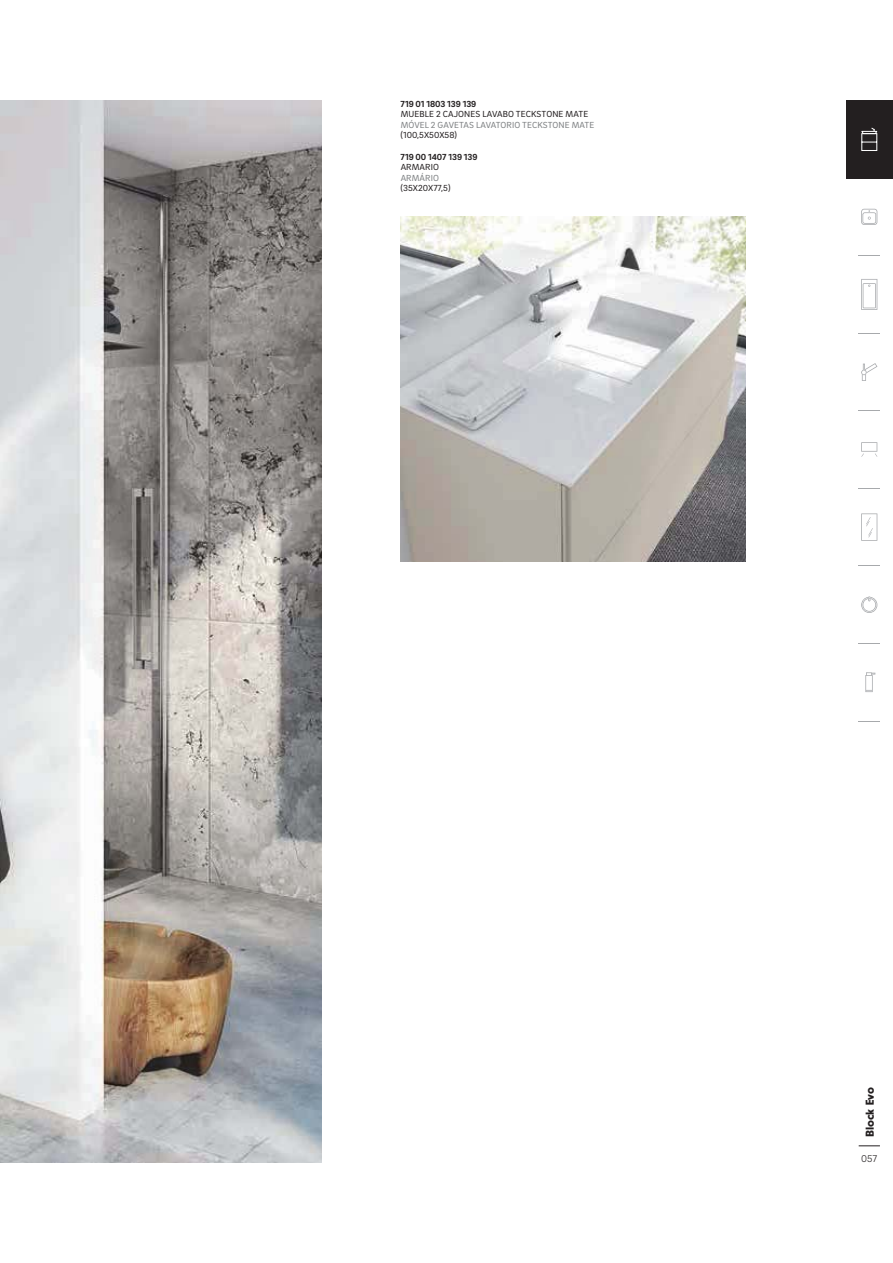
<style>
.page{position:relative;width:893px;height:1263px;background:#fff}
.page>*{position:absolute;margin:0;border:0;box-sizing:border-box;transform-origin:0 0}
.t1{font:12px "Neuzeit Gro T Blac";color:#231f20}
.t2{font:300 10.05px "Brix Sans";color:#231f20}
.t3{font:9px "Brix Sans";letter-spacing:.015em;color:#231f20}
.t4{font:9px "Brix Sans";letter-spacing:.015em;color:#7e8183}
.t5{font:700 9px "Brix Sans";color:#231f20}
</style>
<div class="page">
<svg style="left:859px;top:721px;width:21px;height:1px"></svg>
<svg style="left:859px;top:643px;width:21px;height:1px"></svg>
<svg style="left:859px;top:410px;width:21px;height:1px"></svg>
<svg style="left:859px;top:488px;width:21px;height:1px"></svg>
<svg style="left:859px;top:255px;width:21px;height:1px"></svg>
<svg style="left:859px;top:178px;width:21px;height:1px"></svg>
<svg style="left:859px;top:333px;width:21px;height:1px"></svg>
<svg style="left:865px;top:672px;width:10px;height:20px"></svg>
<svg style="left:861px;top:596px;width:16px;height:17px"></svg>
<svg style="left:861px;top:209px;width:16px;height:16px"></svg>
<svg style="left:861px;top:442px;width:16px;height:15px"></svg>
<svg style="left:861px;top:513px;width:16px;height:28px"></svg>
<svg style="left:861px;top:279px;width:16px;height:31px"></svg>
<svg style="left:861px;top:363px;width:16px;height:18px"></svg>
<svg style="left:859px;top:1146px;width:21px;height:1px"></svg>
<div style="left:846px;top:100px;width:47px;height:78px;background:#231f20"></div>
<svg style="left:861px;top:127px;width:17px;height:24px"></svg>
<img style="left:401px;top:217px;width:345px;height:345px">
<img style="left:0;top:101px;width:322px;height:1062px">
<p class="t5" style="left:401px;top:101px;width:77px">719 01 1803 139 139</p>
<p class="t3" style="left:401px;top:111px;width:189px">MUEBLE 2 CAJONES LAVABO TECKSTONE MATE</p>
<p class="t4" style="left:401px;top:122px;width:195px">MÓVEL 2 GAVETAS LAVATORIO TECKSTONE MATE</p>
<p class="t3" style="left:401px;top:132px;width:58px">(100,5X50X58)</p>
<p class="t5" style="left:401px;top:153px;width:78px">719 00 1407 139 139</p>
<p class="t3" style="left:401px;top:164px;width:40px">ARMARIO</p>
<p class="t4" style="left:401px;top:174px;width:40px">ARMÁRIO</p>
<p class="t3" style="left:401px;top:185px;width:51px">(35X20X77,5)</p>
<h1 class="t1" style="left:866px;top:1137px;width:52px;rotate:-90deg">Block Evo</h1>
<p class="t2" style="left:861px;top:1155px;width:18px">057</p>
</div>
